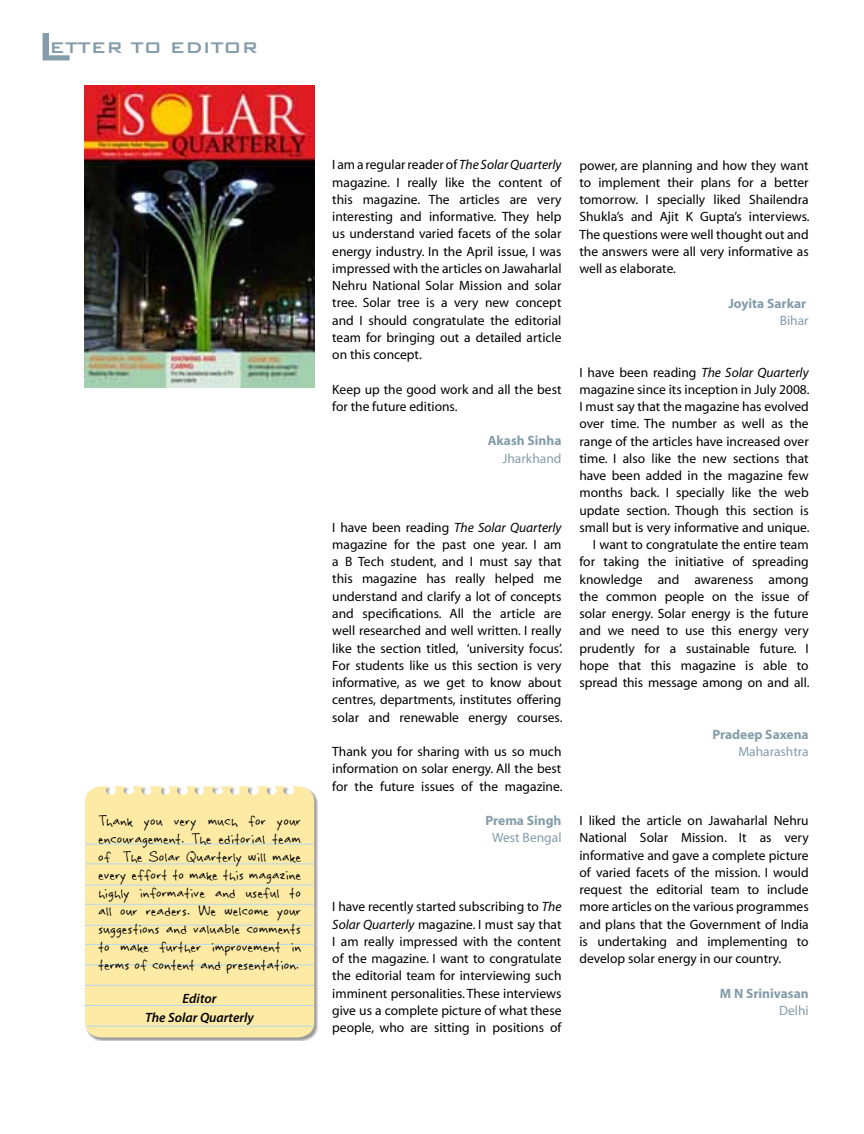
<style>
.page{position:relative;width:864px;height:1134px;background:#fff}
.page>*{position:absolute;margin:0;border:0;box-sizing:border-box;transform-origin:0 0}
.t1{font:500 53.25px "Bank Gothic BT";color:#849daa}
.t2{font:500 20.55px "Bank Gothic BT";color:#849daa}
.t3{font:18px/18px "Rabiohead";color:#000;text-align:justify}
.t4{font:13.5px/17.2px "Myriad";color:#000;text-align:justify}
.t5{font:700 13.5px "Myriad";color:#849daa}
.t6{font:13.5px "Myriad";color:#849daa}
.t7{font:italic 600 13.5px/18.8px "Myriad Pro";color:#000;text-align:center}
.s1{font-style:italic}
</style>
<div class="page">
<div style="left:85px;top:786px;width:233px;height:255px;background:#000;opacity:.4"></div>
<div style="left:85px;top:786px;width:229px;height:251px;background:#fdeba5"></div>
<hr style="left:85px;top:844px;width:229px;height:1px;background:#b4d7f0">
<hr style="left:85px;top:864px;width:229px;height:1px;background:#b4d7f0">
<hr style="left:85px;top:885px;width:229px;height:1px;background:#b4d7f0">
<hr style="left:85px;top:904px;width:229px;height:1px;background:#b4d7f0">
<hr style="left:85px;top:925px;width:229px;height:1px;background:#b4d7f0">
<hr style="left:85px;top:944px;width:229px;height:1px;background:#b4d7f0">
<hr style="left:85px;top:965px;width:229px;height:1px;background:#b4d7f0">
<hr style="left:85px;top:985px;width:229px;height:1px;background:#b4d7f0">
<hr style="left:85px;top:1005px;width:229px;height:1px;background:#b4d7f0">
<hr style="left:85px;top:1026px;width:229px;height:1px;background:#b4d7f0">
<img style="left:84px;top:85px;width:230px;height:302px">
<h1 class="t1" style="left:36px;top:17px;width:38px">L</h1>
<h2 class="t2" style="left:49px;top:36px;width:210px">etter to editor</h2>
<p class="t3" style="left:98px;top:811px;width:204px">Thank you very much for your encouragement. The editorial team of The Solar Quarterly will make every effort to make this magazine highly informative and useful to all our readers. We welcome your suggestions and valuable comments to make further improvement in terms of content and presentation.</p>
<p class="t7" style="left:145px;top:989px;width:110px">Editor<br>The Solar Quarterly</p>
<p class="t4" style="left:332px;top:157px;width:231px">I am a regular reader of <span class="s1">The Solar Quarterly </span>magazine. I really like the content of this magazine. The articles are very interesting and informative. They help us understand varied facets of the solar energy industry. In the April issue, I was impressed with the articles on Jawaharlal Nehru National Solar Mission and solar tree. Solar tree is a very new concept and I should congratulate the editorial team for bringing out a detailed article on this concept.</p>
<p class="t4" style="left:332px;top:381px;width:231px">Keep up the good work and all the best for the future editions.</p>
<p class="t5" style="left:488px;top:434px;width:75px">Akash Sinha</p>
<p class="t6" style="left:502px;top:452px;width:61px">Jharkhand</p>
<p class="t4" style="left:332px;top:519px;width:232px">I have been reading <span class="s1">The Solar Quarterly </span>magazine for the past one year. I am a B Tech student, and I must say that this magazine has really helped me understand and clarify a lot of concepts and specifications. All the article are well researched and well written. I really like the section titled, ‘university focus’.<br>For students like us this section is very informative, as we get to know about centres, departments, institutes offering solar and renewable energy courses.</p>
<p class="t4" style="left:332px;top:743px;width:232px">Thank you for sharing with us so much information on solar energy. All the best for the future issues of the magazine.</p>
<p class="t5" style="left:485px;top:814px;width:78px">Prema Singh</p>
<p class="t6" style="left:492px;top:831px;width:71px">West Bengal</p>
<p class="t4" style="left:332px;top:899px;width:231px">I have recently started subscribing to <span class="s1">The Solar Quarterly</span> magazine. I must say that I am really impressed with the content of the magazine. I want to congratulate the editorial team for interviewing such imminent personalities. These interviews give us a complete picture of what these people, who are sitting in positions of</p>
<p class="t4" style="left:579px;top:157px;width:232px">power, are planning and how they want to implement their plans for a better tomorrow. I specially liked Shailendra Shukla’s and Ajit K Gupta’s interviews.<br>The questions were well thought out and the answers were all very informative as well as elaborate.</p>
<p class="t5" style="left:728px;top:296px;width:79px">Joyita Sarkar</p>
<p class="t6" style="left:780px;top:314px;width:30px">Bihar</p>
<p class="t4" style="left:579px;top:364px;width:232px;text-align:right">I have been reading <span class="s1">The Solar Quarterly </span>magazine since its inception in July 2008.<br>I must say that the magazine has evolved over time. The number as well as the range of the articles have increased over time. I also like the new sections that have been added in the magazine few months back. I specially like the web update section. Though this section is small but is very informative and unique.<br>I want to congratulate the entire team for taking the initiative of spreading knowledge and awareness among the common people on the issue of solar energy. Solar energy is the future and we need to use this energy very prudently for a sustainable future. I hope that this magazine is able to spread this message among on and all.</p>
<p class="t5" style="left:712px;top:727px;width:98px">Pradeep Saxena</p>
<p class="t6" style="left:738px;top:745px;width:72px">Maharashtra</p>
<p class="t4" style="left:579px;top:813px;width:231px">I liked the article on Jawaharlal Nehru National Solar Mission. It as very informative and gave a complete picture of varied facets of the mission. I would request the editorial team to include more articles on the various programmes and plans that the Government of India is undertaking and implementing to develop solar energy in our country.</p>
<p class="t5" style="left:720px;top:986px;width:90px">M N Srinivasan</p>
<p class="t6" style="left:779px;top:1004px;width:31px">Delhi</p>
</div>
